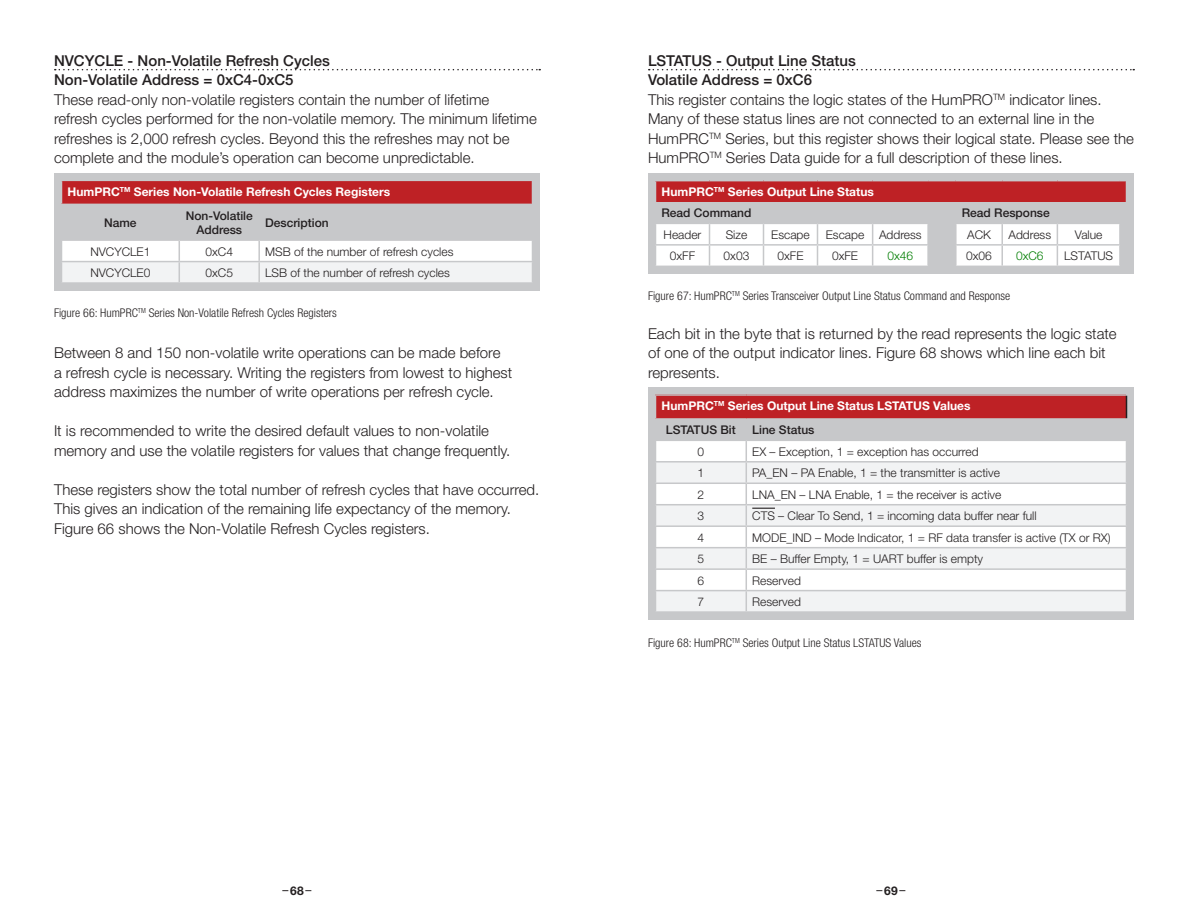
<style>
.page{position:relative;width:1188px;height:918px;background:#fff}
.page>*{position:absolute;margin:0;border:0;box-sizing:border-box;transform-origin:0 0}
.Body{font:300 15px/19.5px "Helvetica Neue";color:#231f20}
.Heading_2{font:500 15px "Helvetica Neue";color:#231f20}
.Body-2{font:500 15px "Helvetica Neue";color:#231f20}
.Table_Data{font:300 12px "Helvetica Neue";color:#231f20}
.t1{font:300 condensed 12px "Helvetica Neue";color:#231f20}
.Table_Title{font:700 12px "Helvetica Neue";color:#fff}
.Table_Column_Header{font:500 12px/14.4px "Helvetica Neue";color:#231f20;text-align:center}
.Table_Volatile{font:300 12px "Helvetica Neue";color:#007d00}
.t2{font:12px "Helvetica Neue";color:#231f20}
.t3{font:700 12px "Helvetica Neue";color:#231f20}
</style>
<div class="page">
<svg style="left:55px;top:69px;width:485px;height:1px"></svg>
<div style="left:54px;top:173px;width:486px;height:118px;background:#c7c8ca"></div>
<svg style="left:61px;top:181px;width:471px;height:102px"></svg>
<hr style="left:61px;top:204px;width:118px;height:1px;background:#c7c8ca">
<hr style="left:179px;top:204px;width:80px;height:1px;background:#c7c8ca">
<hr style="left:259px;top:204px;width:274px;height:1px;background:#c7c8ca">
<svg style="left:649px;top:69px;width:485px;height:1px"></svg>
<div style="left:648px;top:173px;width:486px;height:101px;background:#c7c8ca"></div>
<div style="left:656px;top:181px;width:470px;height:21px;background:#be2125"></div>
<svg style="left:1120px;top:181px;width:6px;height:21px"></svg>
<svg style="left:656px;top:224px;width:464px;height:42px;background:#f7f7f8"></svg>
<div style="left:648px;top:387px;width:486px;height:233px;background:#c7c8ca"></div>
<svg style="left:655px;top:396px;width:472px;height:215px;background:#eadadb"></svg>
<p class="Heading_2" style="left:54px;top:51px;width:277px">NVCYCLE - Non-Volatile Refresh Cycles</p>
<p class="Body-2" style="left:54px;top:71px;width:241px">Non-Volatile Address = 0xC4-0xC5</p>
<p class="Body" style="left:54px;top:89px;width:484px">These read-only non-volatile registers contain the number of lifetime<br>refresh cycles performed for the non-volatile memory. The minimum lifetime refreshes is 2,000 refresh cycles. Beyond this the refreshes may not be complete and the module’s operation can become unpredictable.</p>
<p class="Table_Title" style="left:68px;top:184px;width:324px">HumPRC<sup>TM</sup> Series Non-Volatile Refresh Cycles Registers</p>
<p class="Table_Column_Header" style="left:104px;top:215px;width:34px">Name</p>
<p class="Table_Column_Header" style="left:186px;top:208px;width:69px">Non-Volatile<br>Address</p>
<p class="Table_Column_Header" style="left:265px;top:215px;width:65px">Description</p>
<p class="Table_Data" style="left:90px;top:244px;width:62px">NVCYCLE1</p>
<p class="Table_Data" style="left:205px;top:244px;width:29px">0xC4</p>
<p class="Table_Data" style="left:265px;top:244px;width:190px">MSB of the number of refresh cycles</p>
<p class="Table_Data" style="left:90px;top:265px;width:62px">NVCYCLE0</p>
<p class="Table_Data" style="left:205px;top:265px;width:29px">0xC5</p>
<p class="Table_Data" style="left:265px;top:265px;width:186px">LSB of the number of refresh cycles</p>
<p class="t1" style="left:54px;top:305px;width:284px">Figure 66: HumPRC<sup>TM</sup> Series Non-Volatile Refresh Cycles Registers</p>
<p class="Body" style="left:54px;top:343px;width:460px">Between 8 and 150 non-volatile write operations can be made before<br>a refresh cycle is necessary. Writing the registers from lowest to highest address maximizes the number of write operations per refresh cycle.</p>
<p class="Body" style="left:54px;top:421px;width:458px">It is recommended to write the desired default values to non-volatile memory and use the volatile registers for values that change frequently.</p>
<p class="Body" style="left:54px;top:479px;width:487px">These registers show the total number of refresh cycles that have occurred.<br>This gives an indication of the remaining life expectancy of the memory.<br>Figure 66 shows the Non-Volatile Refresh Cycles registers.</p>
<p class="Heading_2" style="left:648px;top:51px;width:209px">LSTATUS - Output Line Status</p>
<p class="Body-2" style="left:648px;top:71px;width:166px">Volatile Address = 0xC6</p>
<p class="Body" style="left:648px;top:89px;width:487px">This register contains the logic states of the HumPRO<sup>TM</sup> indicator lines.<br>Many of these status lines are not connected to an external line in the HumPRC<sup>TM</sup> Series, but this register shows their logical state. Please see the HumPRO<sup>TM</sup> Series Data guide for a full description of these lines.</p>
<p class="Table_Title" style="left:662px;top:184px;width:214px">HumPRC<sup>TM</sup> Series Output Line Status</p>
<p class="Table_Column_Header" style="left:662px;top:206px;width:92px">Read Command</p>
<p class="Table_Column_Header" style="left:962px;top:206px;width:90px">Read Response</p>
<p class="Table_Data" style="left:664px;top:227px;width:39px">Header</p>
<p class="Table_Data" style="left:726px;top:227px;width:23px">Size</p>
<p class="Table_Data" style="left:771px;top:227px;width:40px">Escape</p>
<p class="Table_Data" style="left:826px;top:227px;width:40px">Escape</p>
<p class="Table_Data" style="left:879px;top:227px;width:44px">Address</p>
<p class="Table_Data" style="left:967px;top:227px;width:25px">ACK</p>
<p class="Table_Data" style="left:1008px;top:227px;width:44px">Address</p>
<p class="Table_Data" style="left:1075px;top:227px;width:29px">Value</p>
<p class="Table_Data" style="left:670px;top:249px;width:27px">0xFF</p>
<p class="Table_Data" style="left:724px;top:249px;width:27px">0x03</p>
<p class="Table_Data" style="left:777px;top:249px;width:28px">0xFE</p>
<p class="Table_Data" style="left:832px;top:249px;width:28px">0xFE</p>
<p class="Table_Volatile" style="left:887px;top:249px;width:27px">0x46</p>
<p class="Table_Data" style="left:966px;top:249px;width:27px">0x06</p>
<p class="Table_Volatile" style="left:1016px;top:249px;width:29px">0xC6</p>
<p class="Table_Data" style="left:1064px;top:249px;width:51px">LSTATUS</p>
<p class="t1" style="left:648px;top:289px;width:364px">Figure 67: HumPRC<sup>TM</sup> Series Transceiver Output Line Status Command and Response</p>
<p class="Body" style="left:648px;top:323px;width:470px">Each bit in the byte that is returned by the read represents the logic state of one of the output indicator lines. Figure 68 shows which line each bit represents.</p>
<p class="Table_Title" style="left:662px;top:399px;width:311px">HumPRC<sup>TM</sup> Series Output Line Status LSTATUS Values</p>
<p class="Table_Column_Header" style="left:666px;top:423px;width:71px">LSTATUS Bit</p>
<p class="Table_Column_Header" style="left:752px;top:423px;width:64px">Line Status</p>
<p class="Table_Data" style="left:698px;top:444px;width:8px">0</p>
<p class="Table_Data" style="left:752px;top:444px;width:228px">EX – Exception, 1 = exception has occurred</p>
<p class="Table_Data" style="left:698px;top:466px;width:8px">1</p>
<p class="Table_Data" style="left:752px;top:466px;width:249px">PA_EN – PA Enable, 1 = the transmitter is active</p>
<p class="Table_Data" style="left:698px;top:487px;width:8px">2</p>
<p class="Table_Data" style="left:752px;top:487px;width:251px">LNA_EN – LNA Enable, 1 = the receiver is active</p>
<p class="Table_Data" style="left:698px;top:509px;width:8px">3</p>
<p class="Table_Data" style="left:752px;top:509px;width:286px">CTS – Clear To Send, 1 = incoming data buffer near full</p>
<p class="Table_Data" style="left:698px;top:530px;width:8px">4</p>
<p class="Table_Data" style="left:752px;top:530px;width:360px">MODE_IND – Mode Indicator, 1 = RF data transfer is active (TX or RX)</p>
<p class="Table_Data" style="left:698px;top:552px;width:8px">5</p>
<p class="Table_Data" style="left:752px;top:552px;width:232px">BE – Buffer Empty, 1 = UART buffer is empty</p>
<p class="Table_Data" style="left:698px;top:573px;width:8px">6</p>
<p class="Table_Data" style="left:752px;top:573px;width:50px">Reserved</p>
<p class="Table_Data" style="left:698px;top:594px;width:8px">7</p>
<p class="Table_Data" style="left:752px;top:594px;width:50px">Reserved</p>
<p class="t1" style="left:648px;top:636px;width:275px">Figure 68: HumPRC<sup>TM</sup> Series Output Line Status LSTATUS Values</p>
<p class="t3" style="left:290px;top:883px;width:15px">68</p>
<p class="t2" style="left:877px;top:882px;width:30px">– –</p>
<p class="t3" style="left:884px;top:883px;width:15px">69</p>
<p class="t2" style="left:283px;top:882px;width:30px">– –</p>
</div>
